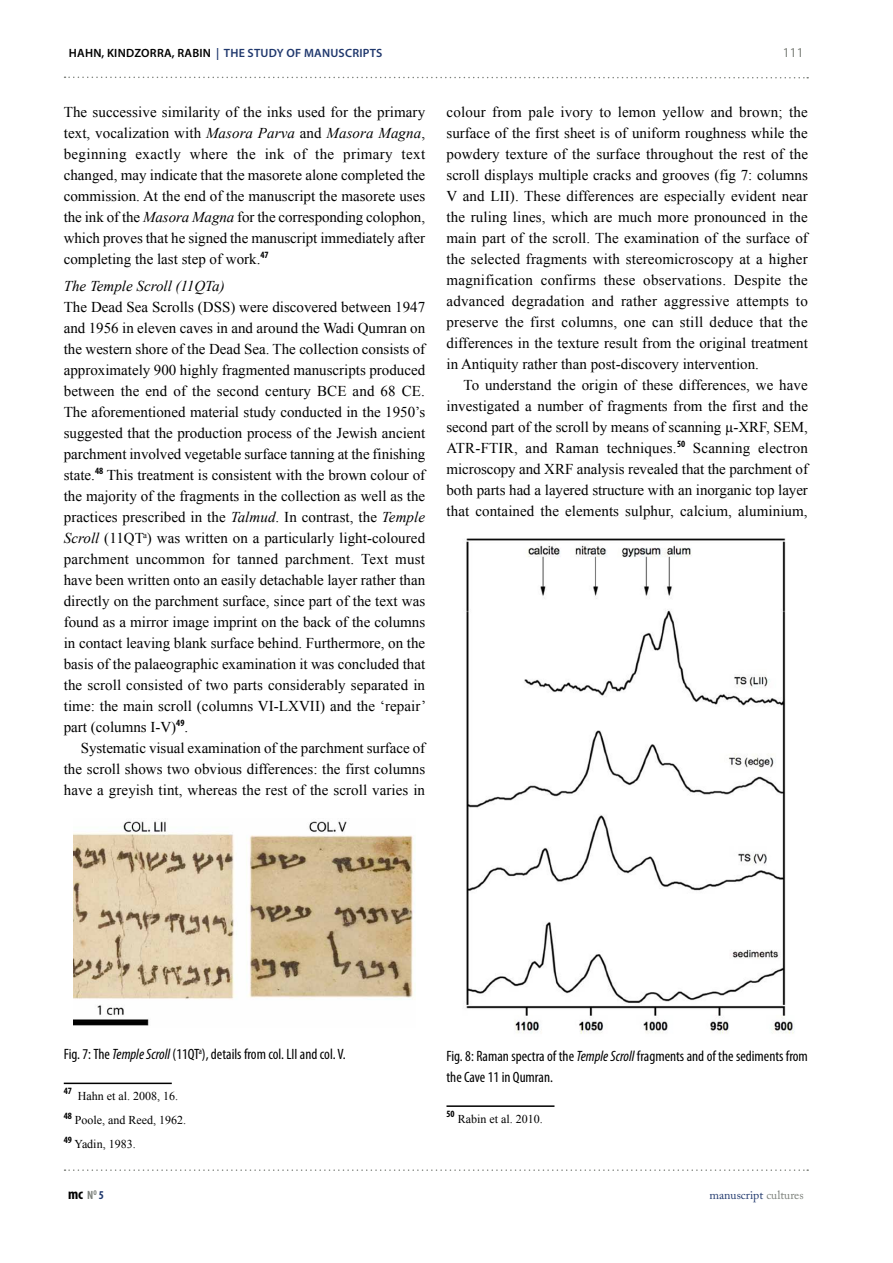
<style>
.page{position:relative;width:893px;height:1263px;background:#fff}
.page>*{position:absolute;margin:0;border:0;box-sizing:border-box;transform-origin:0 0}
.t1{font:15px/21px "Times New Roman";letter-spacing:.005em;color:#000;text-align:justify}
.t2{font:condensed 15px/21px "Myriad Pro";color:#000}
.t3{font:italic 15px "Times New Roman";color:#000}
.t4{font:700 condensed 15px "Myriad Pro";color:#000}
.t5{font:13.5px "Myriad Pro";color:#7c807a}
.t6{font:12px "Times New Roman";color:#000}
.t7{font:600 12px "Myriad Pro";letter-spacing:.02em;color:#20386d}
.t8{font:12px "Adobe Caslon Pro";color:#20386d}
.t9{font:600 12px "Myriad Pro";letter-spacing:.02em;color:#000}
.t10{font:700 condensed 9.6px "Myriad Pro";color:#000}
.s1{color:#000}
.s2{font-style:italic}
.s3{font-size:12px;color:#7c807a}
.s4{font-size:12px;color:#20386d}
.s5{color:#7c807a}
</style>
<div class="page">
<hr style="left:446px;top:1105px;width:108px;height:2px;background:#000">
<hr style="left:64px;top:1082px;width:108px;height:2px;background:#000">
<img style="left:73px;top:821px;width:340px;height:205px">
<img style="left:466px;top:538px;width:328px;height:496px">
<svg style="left:63px;top:76px;width:746px;height:3px"></svg>
<svg style="left:65px;top:1169px;width:743px;height:2px"></svg>
<p class="t9" style="left:69px;top:45px;width:81px">HAH N, KINDZORRA</p>
<p class="t7" style="left:172px;top:45px;width:212px"><span class="s1">, RABIN</span> | TH E STUDY OF MANUSCRIPTS</p>
<p class="t1" style="left:64px;top:101px;width:363px">The successive similarity of the inks used for the primary text, vocalization with <span class="s2">Masora Parva</span> and <span class="s2">Masora Magna</span>, beginning exactly where the ink of the primary text changed, may indicate that the masorete alone completed the commission. At the end of the manuscript the masorete uses the ink of the <span class="s2">Masora Magna</span> for the corresponding colophon, which proves that he signed the manuscript immediately after completing the last step of work.<sup>47</sup></p>
<p class="t3" style="left:64px;top:275px;width:162px">The Temple Scroll (11QTa)</p>
<p class="t1" style="left:64px;top:296px;width:364px">The Dead Sea Scrolls (DSS) were discovered between 1947 and 1956 in eleven caves in and around the Wadi Qumran on the western shore of the Dead Sea. The collection consists of approximately 900 highly fragmented manuscripts produced between the end of the second century BCE and 68 CE.<br>The aforementioned material study conducted in the 1950’s suggested that the production process of the Jewish ancient parchment involved vegetable surface tanning at the finishing state.<sup>48</sup> This treatment is consistent with the brown colour of the majority of the fragments in the collection as well as the practices prescribed in the <span class="s2">Talmud</span>. In contrast, the <span class="s2">Temple Scroll</span> (11QT<sup>a</sup>) was written on a particularly light-coloured parchment uncommon for tanned parchment. Text must have been written onto an easily detachable layer rather than directly on the parchment surface, since part of the text was found as a mirror image imprint on the back of the columns in contact leaving blank surface behind. Furthermore, on the basis of the palaeographic examination it was concluded that the scroll consisted of two parts considerably separated in time: the main scroll (columns VI-LXVII) and the ‘repair’ part (columns I-V)<sup>49</sup>.</p>
<p class="t1" style="left:64px;top:737px;width:363px;text-indent:17px">Systematic visual examination of the parchment surface of the scroll shows two obvious differences: the first columns have a greyish tint, whereas the rest of the scroll varies in</p>
<p class="t5" style="left:783px;top:44px;width:22px">111</p>
<p class="t1" style="left:446px;top:101px;width:363px">colour from pale ivory to lemon yellow and brown; the surface of the first sheet is of uniform roughness while the powdery texture of the surface throughout the rest of the scroll displays multiple cracks and grooves (fig 7: columns V and LII). These differences are especially evident near the ruling lines, which are much more pronounced in the main part of the scroll. The examination of the surface of the selected fragments with stereomicroscopy at a higher magnification confirms these observations. Despite the advanced degradation and rather aggressive attempts to preserve the first columns, one can still deduce that the differences in the texture result from the original treatment in Antiquity rather than post-discovery intervention.</p>
<p class="t1" style="left:446px;top:374px;width:363px;text-indent:17px">To understand the origin of these differences, we have investigated a number of fragments from the first and the second part of the scroll by means of scanning µ-XRF, SEM, ATR-FTIR, and Raman techniques.<sup>50</sup> Scanning electron microscopy and XRF analysis revealed that the parchment of both parts had a layered structure with an inorganic top layer that contained the elements sulphur, calcium, aluminium,</p>
<p class="t2" style="left:64px;top:1043px;width:283px">Fig. 7:The <span class="s2">Temple Scroll</span> (11QT<sup>a</sup>), details from col. LII and col. V.</p>
<p class="t2" style="left:446px;top:1045px;width:363px">Fig. 8: Raman spectra of the <span class="s2">Temple Scroll</span> fragments and of the sediments from the Cave 11 in Qumran.</p>
<p class="t10" style="left:64px;top:1085px;width:10px">47</p>
<p class="t6" style="left:78px;top:1088px;width:102px">Hahn et al. 2008, 16.</p>
<p class="t10" style="left:64px;top:1109px;width:10px">48</p>
<p class="t6" style="left:75px;top:1112px;width:113px">Poole, and Reed, 1962.</p>
<p class="t10" style="left:64px;top:1133px;width:10px">49</p>
<p class="t6" style="left:75px;top:1136px;width:63px">Yadin, 1983.</p>
<p class="t10" style="left:446px;top:1108px;width:10px">50</p>
<p class="t6" style="left:458px;top:1110px;width:86px">Rabin et al. 2010.</p>
<p class="t4" style="left:68px;top:1185px;width:37px">mc<span class="s3">N</span><sup>o</sup> <span class="s4">5</span></p>
<p class="t8" style="left:709px;top:1188px;width:96px">manuscript <span class="s5">cultures</span></p>
</div>
